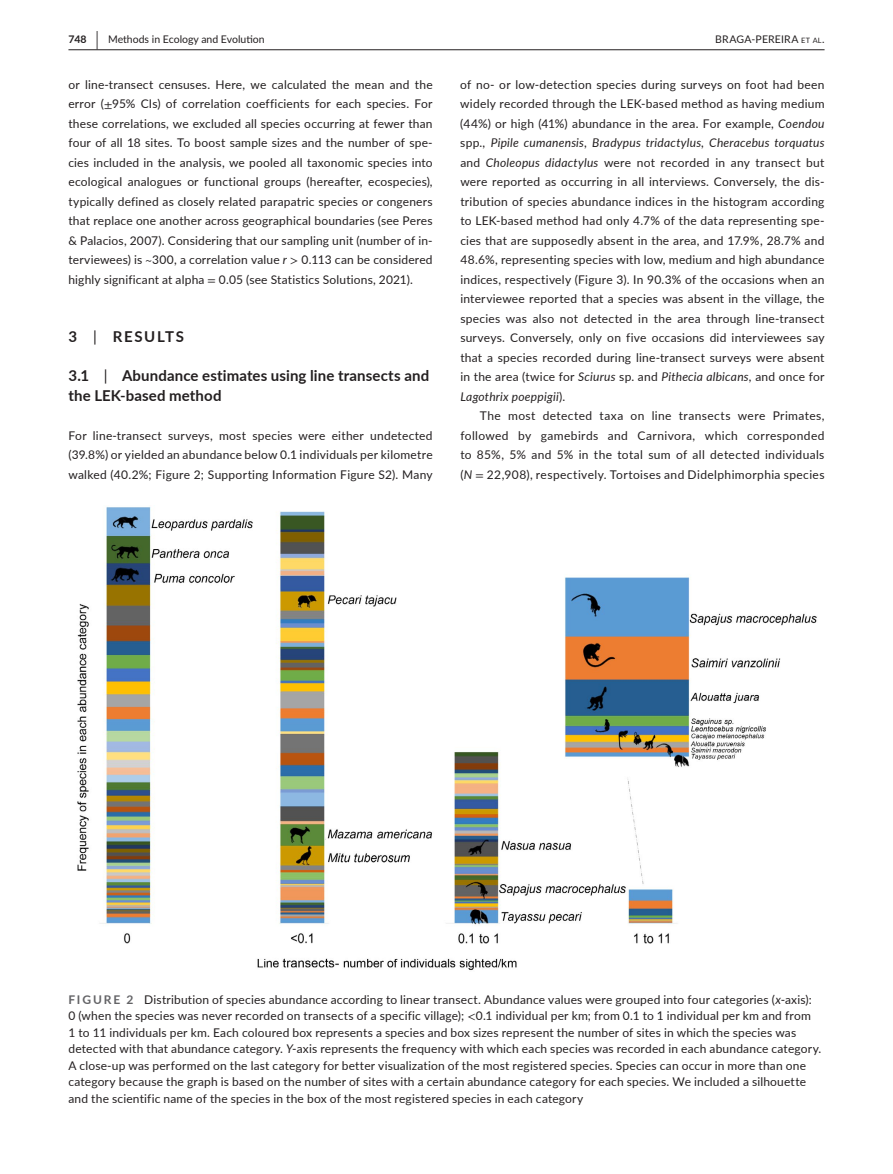
<style>
.page{position:relative;width:893px;height:1174px;background:#fff}
.page>*{position:absolute;margin:0;border:0;box-sizing:border-box;transform-origin:0 0}
.t1{font:700 15px/19.5px "Lato";letter-spacing:.01em;color:#231f20}
.t2{font:700 15px "Lato";letter-spacing:.105em;color:#231f20}
.t3{font:12px/19.5px "Lato";letter-spacing:.015em;color:#231f20;text-align:justify}
.t4{font:10.5px "Lato";color:#231f20}
.t5{font:10.5px "Lato";letter-spacing:.02em;color:#231f20}
.t6{font:700 10.5px "Lato";color:#231f20}
.s1{font-size:19.5px}
.s2{font-size:7.35px}
.s3{font-family:"STIX"}
.s4{font-style:italic}
.s5{font-weight:400}
.s6{font-weight:700;color:#636366}
</style>
<div class="page">
<hr style="left:68px;top:49px;width:756px;height:1px;background:#231f20">
<img style="left:77px;top:506px;width:740px;height:464px">
<p class="t6" style="left:68px;top:31px;width:31px">748 <span class="s1">|</span></p>
<p class="t4" style="left:108px;top:31px;width:158px">Methods in Ecology and Evolu on</p>
<p class="t5" style="left:715px;top:31px;width:111px">BRAGA-PEREIRA <span class="s2">et al</span>.</p>
<p class="t3" style="left:68px;top:74px;width:366px">or line-transect censuses. Here, we calculated the mean and the error (<span class="s3">±</span>95% CIs) of correlation coefficients for each species. For these correlations, we excluded all species occurring at fewer than four of all 18 sites. To boost sample sizes and the number of spe&shy;cies included in the analysis, we pooled all taxonomic species into ecological analogues or functional groups (hereafter, ecospecies), typically defined as closely related parapatric species or congeners that replace one another across geographical boundaries (see Peres &amp; Palacios, 2007). Considering that our sampling unit (number of in&shy;terviewees) is <span class="s3">~</span>300, a correlation value <span class="s4">r</span> <span class="s3">&gt;</span> 0.113 can be considered highly significant at alpha <span class="s3">=</span> 0.05 (see Statistics Solutions, 2021).</p>
<p class="t3" style="left:460px;top:74px;width:366px">of no- or low-detection species during surveys on foot had been widely recorded through the LEK-based method as having medium (44%) or high (41%) abundance in the area. For example, <span class="s4">Coendou </span>spp., <span class="s4">Pipile cumanensis</span>, <span class="s4">Bradypus tridactylus, Cheracebus torquatus </span>and <span class="s4">Choleopus didactylus</span> were not recorded in any transect but were reported as occurring in all interviews. Conversely, the dis&shy;tribution of species abundance indices in the histogram according to LEK-based method had only 4.7% of the data representing spe&shy;cies that are supposedly absent in the area, and 17.9%, 28.7% and 48.6%, representing species with low, medium and high abundance indices, respectively (Figure 3). In 90.3% of the occasions when an interviewee reported that a species was absent in the village, the species was also not detected in the area through line-transect surveys. Conversely, only on five occasions did interviewees say that a species recorded during line-transect surveys were absent in the area (twice for <span class="s4">Sciurus</span> sp. and <span class="s4">Pithecia albicans,</span> and once for <span class="s4">Lagothrix poeppigii</span>).</p>
<p class="t3" style="left:460px;top:405px;width:366px;text-indent:20px">The most detected taxa on line transects were Primates, followed by gamebirds and Carnivora, which corresponded to 85%, 5% and 5% in the total sum of all detected individuals (<span class="s4">N</span> <span class="s3">=</span> 22,908), respectively. Tortoises and Didelphimorphia species</p>
<p class="t2" style="left:68px;top:326px;width:117px">3 <span class="s5">|</span> RESULTS</p>
<p class="t1" style="left:68px;top:365px;width:362px">3.1 <span class="s5">|</span> Abundance estimates using line transects and the LEK-based method</p>
<p class="t3" style="left:68px;top:425px;width:366px">For line-transect surveys, most species were either undetected (39.8%) or yielded an abundance below 0.1 individuals per kilometre walked (40.2%; Figure 2; Supporting Information Figure S2). Many</p>
<p class="t3" style="left:68px;top:990px;width:754px;line-height:16.5px;text-align:left"><span class="s6">FIGURE 2</span> Distribution of species abundance according to linear transect. Abundance values were grouped into four categories (<span class="s4">x</span>-axis):<br>0 (when the species was never recorded on transects of a specific village); <span class="s3">&lt;</span>0.1 individual per km; from 0.1 to 1 individual per km and from<br>1 to 11 individuals per km. Each coloured box represents a species and box sizes represent the number of sites in which the species was detected with that abundance category. <span class="s4">Y</span>-axis represents the frequency with which each species was recorded in each abundance category.<br>A close-up was performed on the last category for better visualization of the most registered species. Species can occur in more than one category because the graph is based on the number of sites with a certain abundance category for each species. We included a silhouette and the scientific name of the species in the box of the most registered species in each category</p>
</div>
